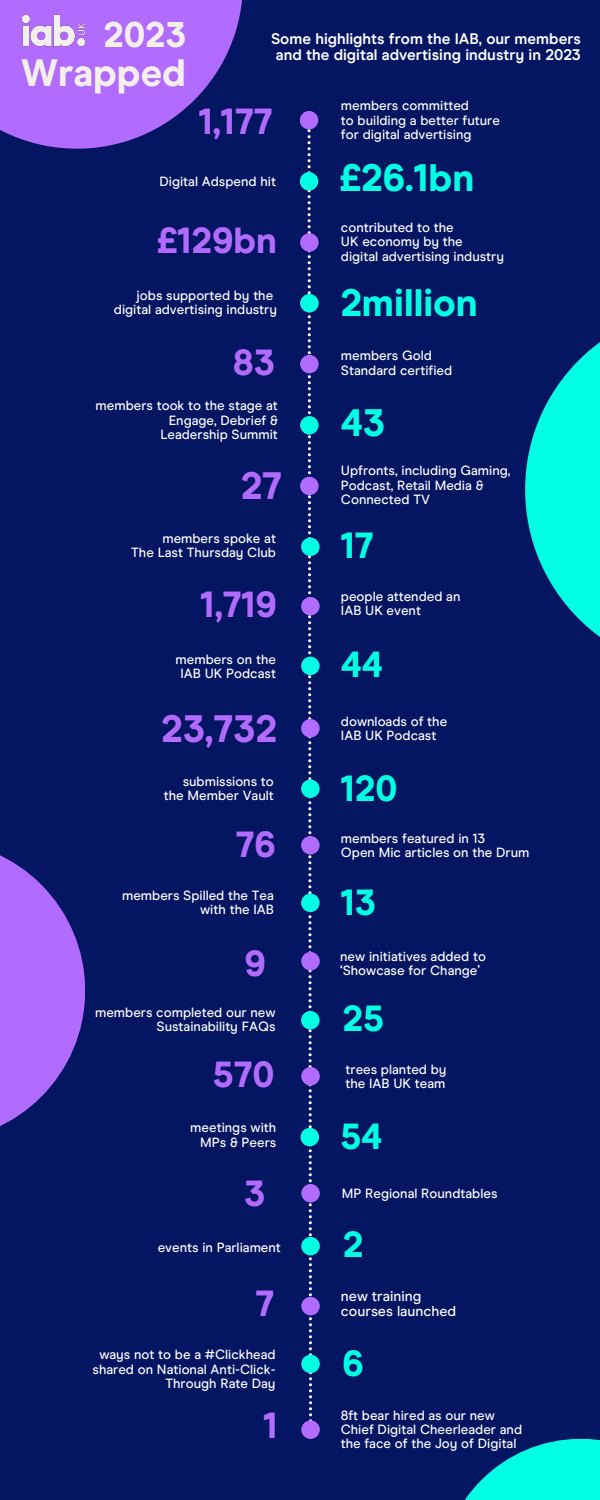
<style>
.page{position:relative;width:600px;height:1500px;background:#041561}
.page>*{position:absolute;margin:0;border:0;box-sizing:border-box;transform-origin:0 0}
.t1{font:800 38.2px "Modern Era";color:#00ffe3}
.t2{font:800 38.2px "Modern Era";color:#b26bff}
.t3{font:800 38.2px "Modern Era";color:#f3efea}
.t4{font:800 36.3px "Modern Era";color:#b26bff}
.t5{font:800 36.3px "Modern Era";color:#00ffe3}
.t6{font:800 35.7px "Modern Era";color:#f3efea}
.t7{font:700 15.4px "Modern Era";color:#fff}
.t8{font:500 14.3px "Modern Era";color:#fff}
.t9{font:500 13.4px/14.3px "Modern Era";color:#fff}
</style>
<div class="page">
<svg style="left:308px;top:129px;width:4px;height:1291px"></svg>
<svg style="left:0;top:0;width:242px;height:149px;fill:#b26bff"></svg>
<img style="left:21px;top:14px;width:64px;height:33px">
<svg style="left:525px;top:342px;width:75px;height:295px;fill:#00ffe3"></svg>
<svg style="left:465px;top:1439px;width:135px;height:61px;fill:#00ffe3"></svg>
<svg style="left:0;top:855px;width:85px;height:271px;fill:#b26bff"></svg>
<div style="left:300px;top:111px;width:18px;height:18px;background:#b26bff;border-radius:50%"></div>
<div style="left:300px;top:172px;width:18px;height:19px;background:#00ffe3;border-radius:50%"></div>
<div style="left:300px;top:233px;width:19px;height:19px;background:#b26bff;border-radius:50%"></div>
<div style="left:300px;top:294px;width:19px;height:19px;background:#00ffe3;border-radius:50%"></div>
<div style="left:300px;top:355px;width:19px;height:18px;background:#b26bff;border-radius:50%"></div>
<div style="left:300px;top:416px;width:19px;height:19px;background:#00ffe3;border-radius:50%"></div>
<div style="left:300px;top:477px;width:19px;height:18px;background:#b26bff;border-radius:50%"></div>
<div style="left:301px;top:538px;width:19px;height:18px;background:#00ffe3;border-radius:50%"></div>
<div style="left:301px;top:597px;width:19px;height:18px;background:#b26bff;border-radius:50%"></div>
<div style="left:301px;top:657px;width:19px;height:18px;background:#00ffe3;border-radius:50%"></div>
<div style="left:301px;top:719px;width:19px;height:19px;background:#b26bff;border-radius:50%"></div>
<div style="left:301px;top:779px;width:19px;height:19px;background:#00ffe3;border-radius:50%"></div>
<div style="left:301px;top:836px;width:19px;height:18px;background:#b26bff;border-radius:50%"></div>
<div style="left:301px;top:894px;width:19px;height:18px;background:#00ffe3;border-radius:50%"></div>
<div style="left:301px;top:1011px;width:19px;height:19px;background:#00ffe3;border-radius:50%"></div>
<div style="left:301px;top:1067px;width:19px;height:19px;background:#b26bff;border-radius:50%"></div>
<div style="left:301px;top:1128px;width:18px;height:18px;background:#00ffe3;border-radius:50%"></div>
<div style="left:301px;top:1184px;width:19px;height:19px;background:#b26bff;border-radius:50%"></div>
<div style="left:301px;top:1237px;width:19px;height:18px;background:#00ffe3;border-radius:50%"></div>
<div style="left:301px;top:1355px;width:19px;height:18px;background:#00ffe3;border-radius:50%"></div>
<div style="left:301px;top:1420px;width:19px;height:19px;background:#b26bff;border-radius:50%"></div>
<div style="left:301px;top:952px;width:19px;height:18px;background:#b26bff;border-radius:50%"></div>
<div style="left:301px;top:1297px;width:19px;height:18px;background:#b26bff;border-radius:50%"></div>
<p class="t6" style="left:104px;top:13px;width:84px">2023</p>
<p class="t3" style="left:21px;top:49px;width:167px">Wrapped</p>
<p class="t7" style="left:271px;top:29px;width:311px">Some highlights from the IAB, our members</p>
<p class="t7" style="left:276px;top:45px;width:306px">and the digital advertising industry in 2023</p>
<p class="t4" style="left:199px;top:99px;width:75px">1,177</p>
<p class="t9" style="left:341px;top:99px;width:130px">members committed</p>
<p class="t9" style="left:341px;top:113px;width:161px">to building a better future</p>
<p class="t9" style="left:341px;top:127px;width:132px">for digital advertising</p>
<p class="t9" style="left:159px;top:174px;width:118px">Digital Adspend hit</p>
<p class="t1" style="left:340px;top:155px;width:136px">£26.1bn</p>
<p class="t4" style="left:158px;top:219px;width:121px">£129bn</p>
<p class="t9" style="left:341px;top:220px;width:114px">contributed to the</p>
<p class="t9" style="left:341px;top:235px;width:123px">UK economy by the</p>
<p class="t9" style="left:341px;top:249px;width:165px">digital advertising industry</p>
<p class="t1" style="left:340px;top:280px;width:139px">2million</p>
<p class="t9" style="left:137px;top:288px;width:138px">jobs supported by the</p>
<p class="t9" style="left:114px;top:302px;width:165px">digital advertising industry</p>
<p class="t4" style="left:233px;top:340px;width:44px">83</p>
<p class="t9" style="left:341px;top:348px;width:92px">members Gold</p>
<p class="t9" style="left:341px;top:363px;width:113px">Standard certified</p>
<p class="t9" style="left:96px;top:399px;width:184px">members took to the stage at</p>
<p class="t9" style="left:169px;top:413px;width:111px">Engage, Debrief &amp;</p>
<p class="t9" style="left:160px;top:427px;width:119px">Leadership Summit</p>
<p class="t2" style="left:241px;top:462px;width:43px">27</p>
<p class="t9" style="left:162px;top:531px;width:115px">members spoke at</p>
<p class="t9" style="left:131px;top:545px;width:146px">The Last Thursday Club</p>
<p class="t4" style="left:201px;top:582px;width:78px">1,719</p>
<p class="t9" style="left:176px;top:652px;width:102px">members on the</p>
<p class="t9" style="left:181px;top:667px;width:97px">IAB UK Podcast</p>
<p class="t1" style="left:341px;top:400px;width:46px">43</p>
<p class="t9" style="left:341px;top:463px;width:171px">Upfronts, including Gaming,<br>Podcast, Retail Media &amp;</p>
<p class="t9" style="left:341px;top:492px;width:91px">Connected TV</p>
<p class="t5" style="left:341px;top:524px;width:34px">17</p>
<p class="t9" style="left:341px;top:589px;width:121px">people attended an</p>
<p class="t9" style="left:341px;top:604px;width:82px">IAB UK event</p>
<p class="t5" style="left:341px;top:643px;width:43px">44</p>
<p class="t2" style="left:161px;top:705px;width:117px">23,732</p>
<p class="t9" style="left:341px;top:714px;width:108px">downloads of the</p>
<p class="t9" style="left:341px;top:728px;width:97px">IAB UK Podcast</p>
<p class="t5" style="left:341px;top:766px;width:58px">120</p>
<p class="t9" style="left:183px;top:774px;width:93px">submissions to</p>
<p class="t9" style="left:164px;top:788px;width:112px">the Member Vault</p>
<p class="t4" style="left:236px;top:823px;width:42px">76</p>
<p class="t9" style="left:341px;top:831px;width:146px">members featured in 13</p>
<p class="t9" style="left:341px;top:846px;width:190px">Open Mic articles on the Drum</p>
<p class="t5" style="left:341px;top:881px;width:37px">13</p>
<p class="t9" style="left:122px;top:888px;width:153px">members Spilled the Tea</p>
<p class="t9" style="left:200px;top:902px;width:75px">with the IAB</p>
<p class="t4" style="left:245px;top:941px;width:23px">9</p>
<p class="t9" style="left:340px;top:949px;width:147px">new initiatives added to</p>
<p class="t9" style="left:340px;top:963px;width:141px">‘Showcase for Change’</p>
<p class="t5" style="left:343px;top:996px;width:43px">25</p>
<p class="t9" style="left:95px;top:1005px;width:182px">members completed our new</p>
<p class="t9" style="left:157px;top:1020px;width:120px">Sustainability FAQs</p>
<p class="t4" style="left:213px;top:1053px;width:63px">570</p>
<p class="t9" style="left:346px;top:1062px;width:102px">trees planted by</p>
<p class="t9" style="left:346px;top:1076px;width:102px">the IAB UK team</p>
<p class="t5" style="left:340px;top:1114px;width:43px">54</p>
<p class="t9" style="left:190px;top:1121px;width:88px">meetings with</p>
<p class="t9" style="left:200px;top:1135px;width:78px">MPs &amp; Peers</p>
<p class="t4" style="left:244px;top:1171px;width:23px">3</p>
<p class="t9" style="left:342px;top:1187px;width:157px">MP Regional Roundtables</p>
<p class="t9" style="left:158px;top:1240px;width:125px">events in Parliament</p>
<p class="t5" style="left:343px;top:1223px;width:22px">2</p>
<p class="t4" style="left:255px;top:1281px;width:20px">7</p>
<p class="t8" style="left:341px;top:1288px;width:82px">new training</p>
<p class="t8" style="left:341px;top:1303px;width:117px">courses launched</p>
<p class="t9" style="left:99px;top:1348px;width:178px">ways not to be a #Clickhead</p>
<p class="t9" style="left:93px;top:1362px;width:185px;text-align:right">shared on National Anti-Click-<br>Through Rate Day</p>
<p class="t5" style="left:343px;top:1341px;width:23px">6</p>
<p class="t4" style="left:264px;top:1404px;width:16px">1</p>
<p class="t9" style="left:341px;top:1408px;width:156px">8ft bear hired as our new</p>
<p class="t9" style="left:341px;top:1422px;width:183px">Chief Digital Cheerleader and</p>
<p class="t9" style="left:341px;top:1437px;width:177px">the face of the Joy of Digital</p>
</div>
